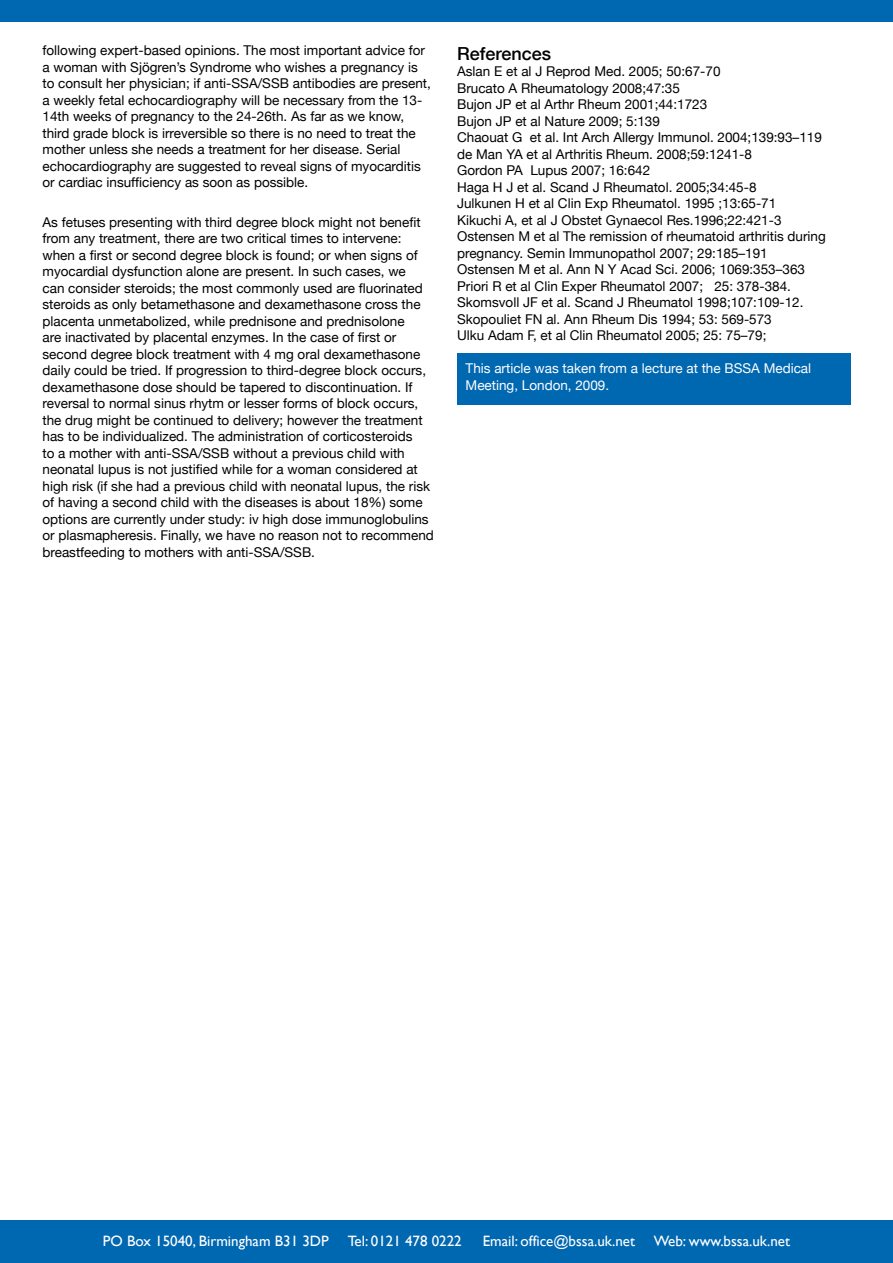
<style>
.page{position:relative;width:893px;height:1263px;background:#fff}
.page>*{position:absolute;margin:0;border:0;box-sizing:border-box;transform-origin:0 0}
.t1{font:500 18px "Helvetica Neue";color:#000}
.t2{font:15px "Gill Sans";color:#fff}
.t3{font:13.5px/16.5px "Helvetica Neue";color:#000}
.t4{font:13.5px/16.5px "Helvetica Neue";color:#fff}
</style>
<div class="page">
<div style="left:457px;top:353px;width:393px;height:52px;background:#0067b1"></div>
<div style="left:0;top:1220px;width:893px;height:43px;background:#0067b1"></div>
<div style="left:0;top:0;width:893px;height:21px;background:#0067b1"></div>
<p class="t3" style="left:43px;top:42px;width:390px">following expert-based opinions. The most important advice for a woman with Sjögren’s Syndrome who wishes a pregnancy is to consult her physician; if anti-SSA/SSB antibodies are present, a weekly fetal echocardiography will be necessary from the 13- 14th weeks of pregnancy to the 24-26th. As far as we know, third grade block is irreversible so there is no need to treat the mother unless she needs a treatment for her disease. Serial echocardiography are suggested to reveal signs of myocarditis or cardiac insufficiency as soon as possible.</p>
<p class="t3" style="left:43px;top:213px;width:393px">As fetuses presenting with third degree block might not benefit from any treatment, there are two critical times to intervene: when a first or second degree block is found; or when signs of myocardial dysfunction alone are present. In such cases, we<br>can consider steroids; the most commonly used are fluorinated steroids as only betamethasone and dexamethasone cross the placenta unmetabolized, while prednisone and prednisolone<br>are inactivated by placental enzymes. In the case of first or second degree block treatment with 4 mg oral dexamethasone daily could be tried. If progression to third-degree block occurs, dexamethasone dose should be tapered to discontinuation. If reversal to normal sinus rhytm or lesser forms of block occurs, the drug might be continued to delivery; however the treatment has to be individualized. The administration of corticosteroids<br>to a mother with anti-SSA/SSB without a previous child with neonatal lupus is not justified while for a woman considered at high risk (if she had a previous child with neonatal lupus, the risk of having a second child with the diseases is about 18%) some options are currently under study: iv high dose immunoglobulins or plasmapheresis. Finally, we have no reason not to recommend breastfeeding to mothers with anti-SSA/SSB.</p>
<h1 class="t1" style="left:457px;top:42px;width:96px">References</h1>
<p class="t3" style="left:457px;top:63px;width:370px">Aslan E et al J Reprod Med. 2005; 50:67-70<br>Brucato A Rheumatology 2008;47:35<br>Bujon JP et al Arthr Rheum 2001;44:1723<br>Bujon JP et al Nature 2009; 5:139<br>Chaouat G et al. Int Arch Allergy Immunol. 2004;139:93–119 de Man YA et al Arthritis Rheum. 2008;59:1241-8<br>Gordon PA Lupus 2007; 16:642<br>Haga H J et al. Scand J Rheumatol. 2005;34:45-8<br>Julkunen H et al Clin Exp Rheumatol. 1995 ;13:65-71<br>Kikuchi A, et al J Obstet Gynaecol Res.1996;22:421-3<br>Ostensen M et al The remission of rheumatoid arthritis during pregnancy. Semin Immunopathol 2007; 29:185–191<br>Ostensen M et al. Ann N Y Acad Sci. 2006; 1069:353–363<br>Priori R et al Clin Exper Rheumatol 2007; 25: 378-384.<br>Skomsvoll JF et al. Scand J Rheumatol 1998;107:109-12.<br>Skopouliet FN al. Ann Rheum Dis 1994; 53: 569-573<br>Ulku Adam F, et al Clin Rheumatol 2005; 25: 75–79;</p>
<p class="t4" style="left:466px;top:360px;width:347px">This article was taken from a lecture at the BSSA Medical<br>Meeting, London, 2009.</p>
<p class="t2" style="left:103px;top:1232px;width:227px">PO Box 15040, Birmingham B31 3DP</p>
<p class="t2" style="left:348px;top:1232px;width:116px">Tel: 0121 478 0222</p>
<p class="t2" style="left:483px;top:1232px;width:154px">Email: office@bssa.uk.net</p>
<p class="t2" style="left:654px;top:1232px;width:138px">Web: www.bssa.uk.net</p>
</div>
